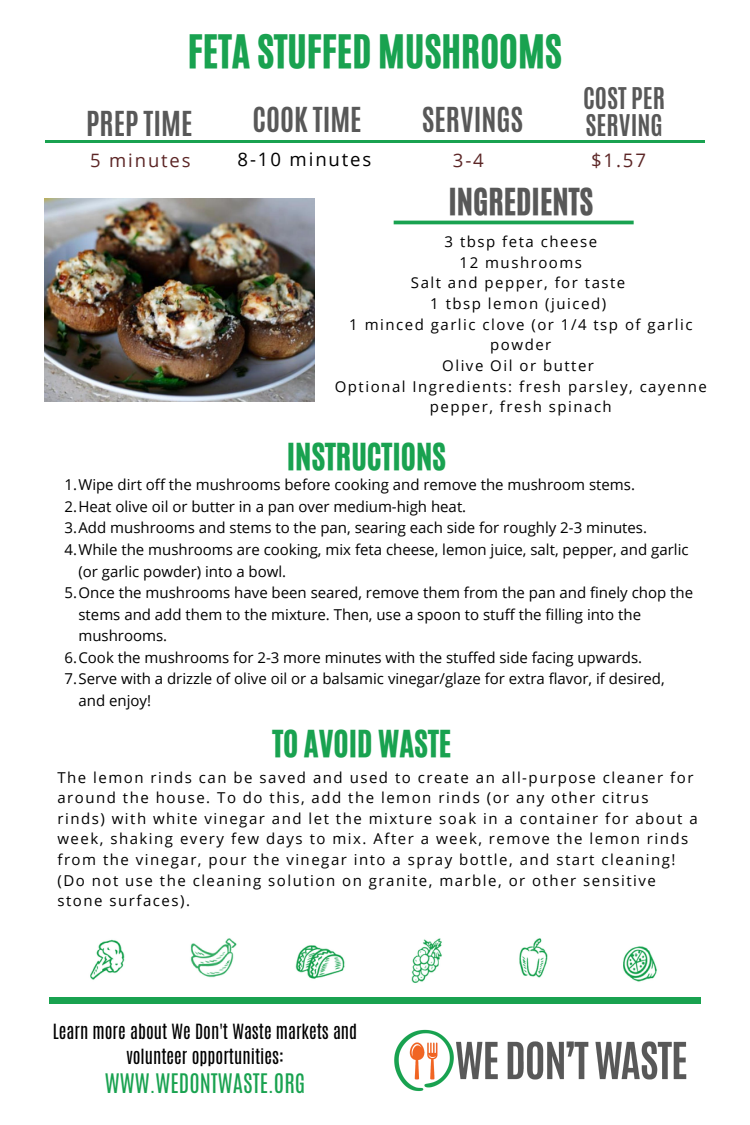
<style>
.page{position:relative;width:750px;height:1125px;background:#fff}
.page>*{position:absolute;margin:0;border:0;box-sizing:border-box;transform-origin:0 0}
.t1{font:38.75px "CA Generated";color:#19a250}
.t2{font:31.25px "CA Generated";color:#19a250}
.t3{font:31.25px "CA Generated";color:#585858}
.t4{font:700 28.75px "Antonio";color:#585858}
.t5{font:700 25px "Antonio";color:#585858}
.t6{font:22.5px "Antonio";color:#19a250}
.t7{font:18.62px "Open Sans";letter-spacing:.1em;color:#000}
.t8{font:18.62px "Open Sans";color:#5c2626}
.t9{font:18.5px "Open Sans";letter-spacing:.1em;color:#5c2626}
.t10{font:17.5px/24.4px "Antonio";color:#000;text-align:center}
.t11{font:15px "Open Sans";color:#000}
.t12{font:15px/20.6px "Open Sans";letter-spacing:.1em;color:#000;text-align:center}
</style>
<div class="page">
<hr style="left:45px;top:140px;width:660px;height:3px;background:#19a250">
<div style="left:49px;top:997px;width:652px;height:7px;background:#19a250"></div>
<img style="left:394px;top:1029px;width:293px;height:62px">
<hr style="left:394px;top:221px;width:240px;height:3px;background:#19a250">
<img style="left:90px;top:938px;width:567px;height:45px">
<img style="left:45px;top:199px;width:270px;height:202px">
<h1 class="t1" style="left:188px;top:24px;width:376px">FETA STUFFED MUSHROOMS</h1>
<h3 class="t5" style="left:583px;top:81px;width:83px">COST PER</h3>
<h3 class="t4" style="left:86px;top:103px;width:108px">PREP TIME</h3>
<h3 class="t4" style="left:253px;top:99px;width:111px">COOK TIME</h3>
<h3 class="t4" style="left:422px;top:99px;width:103px">SERVINGS</h3>
<h3 class="t5" style="left:586px;top:108px;width:79px">SERVING</h3>
<p class="t9" style="left:90px;top:147px;width:102px">5 minutes</p>
<p class="t7" style="left:238px;top:146px;width:135px">8-10 minutes</p>
<p class="t8" style="left:453px;top:147px;width:32px">3-4</p>
<p class="t8" style="left:591px;top:147px;width:56px">$1.57</p>
<h2 class="t3" style="left:448px;top:180px;width:146px">INGREDIENTS</h2>
<p class="t12" style="left:335px;top:231px;width:374px">3 tbsp feta cheese<br>12 mushrooms<br>Salt and pepper, for taste<br>1 tbsp lemon (juiced)<br>1 minced garlic clove (or 1/4 tsp of garlic powder<br>Olive Oil or butter<br>Optional Ingredients: fresh parsley, cayenne pepper, fresh spinach</p>
<h2 class="t2" style="left:287px;top:435px;width:161px">INSTRUCTIONS</h2>
<p class="t11" style="left:64px;top:474px;width:572px">1.Wipe dirt off the mushrooms before cooking and remove the mushroom stems.</p>
<p class="t11" style="left:64px;top:496px;width:403px">2.Heat olive oil or butter in a pan over medium-high heat.</p>
<p class="t11" style="left:64px;top:517px;width:584px">3.Add mushrooms and stems to the pan, searing each side for roughly 2-3 minutes.</p>
<p class="t11" style="left:64px;top:539px;width:626px">4.While the mushrooms are cooking, mix feta cheese, lemon juice, salt, pepper, and garlic</p>
<p class="t11" style="left:78px;top:561px;width:209px">(or garlic powder) into a bowl.</p>
<p class="t11" style="left:64px;top:582px;width:630px">5.Once the mushrooms have been seared, remove them from the pan and finely chop the</p>
<p class="t11" style="left:78px;top:604px;width:564px">stems and add them to the mixture. Then, use a spoon to stuff the filling into the</p>
<p class="t11" style="left:78px;top:625px;width:90px">mushrooms.</p>
<p class="t11" style="left:64px;top:647px;width:579px">6.Cook the mushrooms for 2-3 more minutes with the stuffed side facing upwards.</p>
<p class="t11" style="left:64px;top:668px;width:602px">7.Serve with a drizzle of olive oil or a balsamic vinegar/glaze for extra flavor, if desired,</p>
<p class="t11" style="left:78px;top:690px;width:74px">and enjoy!</p>
<h2 class="t2" style="left:272px;top:721px;width:180px">TO AVOID WASTE</h2>
<p class="t12" style="left:57px;top:766px;width:642px;text-align:left">The lemon rinds can be saved and used to create an all-purpose cleaner for around the house. To do this, add the lemon rinds (or any other citrus rinds) with white vinegar and let the mixture soak in a container for about a week, shaking every few days to mix. After a week, remove the lemon rinds from the vinegar, pour the vinegar into a spray bottle, and start cleaning! (Do not use the cleaning solution on granite, marble, or other sensitive stone surfaces).</p>
<p class="t10" style="left:53px;top:1020px;width:306px">Learn more about We Don't Waste markets and volunteer opportunities:</p>
<h3 class="t6" style="left:105px;top:1067px;width:202px">WWW.WEDONTWASTE.ORG</h3>
</div>
